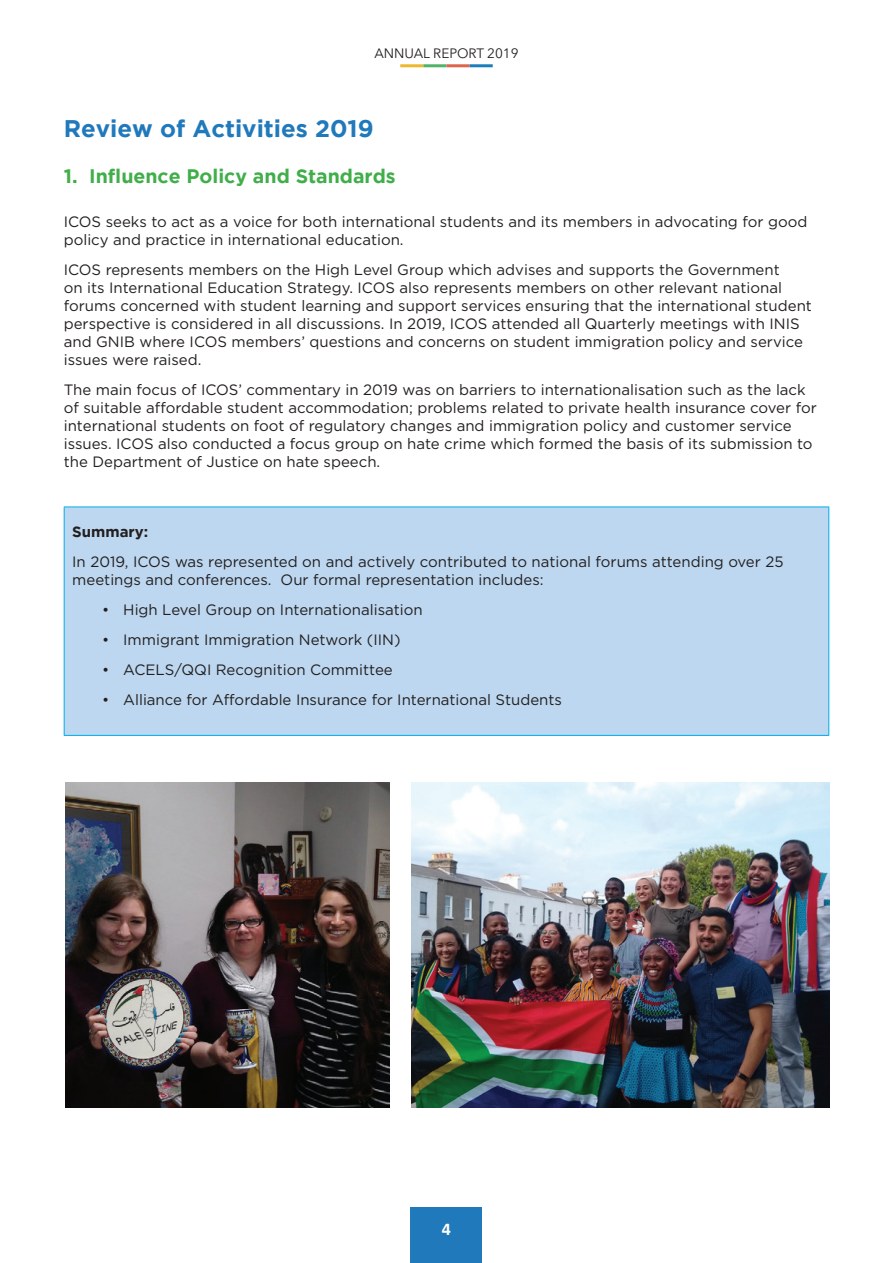
<style>
.page{position:relative;width:893px;height:1263px;background:#fff}
.page>*{position:absolute;margin:0;border:0;box-sizing:border-box;transform-origin:0 0}
.t1{font:700 24px "Gotham";color:#1f79bb}
.t2{font:700 19.5px "Gotham";color:#40ae49}
.t3{font:700 18px "Calibri";color:#fff}
.t4{font:15px/18px "Gotham";color:#231f20}
.t5{font:700 15px "Gotham";color:#231f20}
.t6{font:13.5px "Avenir Next LT Pro";color:#231f20}
</style>
<div class="page">
<div style="left:411px;top:1207px;width:71px;height:56px;background:#1f79bb"></div>
<hr style="left:400px;top:64px;width:23px;height:3px;background:#ebb830">
<hr style="left:423px;top:64px;width:23px;height:3px;background:#51b369">
<hr style="left:446px;top:64px;width:24px;height:3px;background:#dc654c">
<hr style="left:470px;top:64px;width:23px;height:3px;background:#1b7ebb">
<div style="left:64px;top:507px;width:765px;height:228px;background:#bcd7ef"></div>
<hr style="left:64px;top:506px;width:765px;height:1px;background:#00aeef">
<hr style="left:64px;top:507px;width:1px;height:228px;background:#00aeef">
<hr style="left:828px;top:507px;width:1px;height:228px;background:#00aeef">
<hr style="left:64px;top:735px;width:765px;height:1px;background:#00aeef">
<img style="left:66px;top:783px;width:323px;height:325px">
<img style="left:411px;top:783px;width:418px;height:325px">
<p class="t6" style="left:374px;top:45px;width:146px">ANNUAL REPORT 2019</p>
<h1 class="t1" style="left:64px;top:114px;width:311px">Review of Activities 2019</h1>
<h2 class="t2" style="left:64px;top:165px;width:333px">1. Influence Policy and Standards</h2>
<p class="t4" style="left:64px;top:212px;width:745px">ICOS seeks to act as a voice for both international students and its members in advocating for good policy and practice in international education.</p>
<p class="t4" style="left:64px;top:260px;width:750px">ICOS represents members on the High Level Group which advises and supports the Government<br>on its International Education Strategy. ICOS also represents members on other relevant national forums concerned with student learning and support services ensuring that the international student perspective is considered in all discussions. In 2019, ICOS attended all Quarterly meetings with INIS and GNIB where ICOS members’ questions and concerns on student immigration policy and service issues were raised.</p>
<p class="t4" style="left:64px;top:380px;width:754px">The main focus of ICOS’ commentary in 2019 was on barriers to internationalisation such as the lack of suitable affordable student accommodation; problems related to private health insurance cover for international students on foot of regulatory changes and immigration policy and customer service issues. ICOS also conducted a focus group on hate crime which formed the basis of its submission to the Department of Justice on hate speech.</p>
<p class="t5" style="left:72px;top:523px;width:78px">Summary:</p>
<p class="t4" style="left:72px;top:553px;width:713px">In 2019, ICOS was represented on and actively contributed to national forums attending over 25 meetings and conferences. Our formal representation includes:</p>
<p class="t4" style="left:102px;top:601px;width:322px">• High Level Group on Internationalisation</p>
<p class="t4" style="left:102px;top:631px;width:300px">• Immigrant Immigration Network (IIN)</p>
<p class="t4" style="left:102px;top:661px;width:292px">• ACELS/QQI Recognition Committee</p>
<p class="t4" style="left:102px;top:691px;width:462px">• Alliance for Affordable Insurance for International Students</p>
<p class="t3" style="left:442px;top:1216px;width:11px">4</p>
</div>
